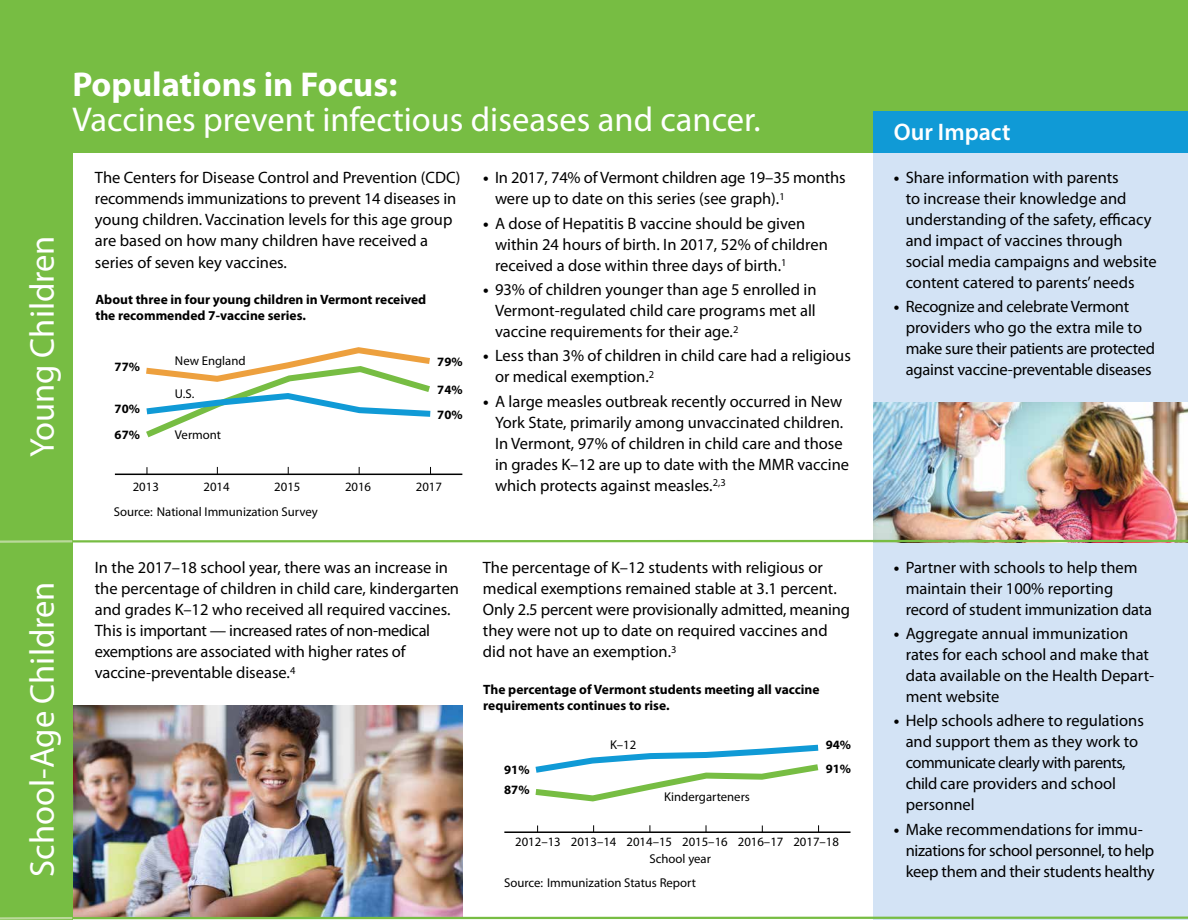
<style>
.page{position:relative;width:1188px;height:920px;background:#fff}
.page>*{position:absolute;margin:0;border:0;box-sizing:border-box;transform-origin:0 0}
.t1{font:34.5px "Myriad Pro";color:#fff}
.t2{font:700 34.5px "Myriad Pro";color:#fff}
.t3{font:600 24px "Myriad Pro";color:#fff}
.t4{font:16.5px/21px "Myriad Pro";color:#000}
.t5{font:700 13.5px/16.2px "Myriad Pro";color:#000}
.t6{font:12.75px/16.6px "Myriad Pro";color:#000;text-align:center}
.t7{font:700 12.75px "Myriad Pro";color:#000}
.s1{font-weight:700}
</style>
<div class="page">
<div style="left:873px;top:151px;width:315px;height:768px;background:#d3e3f5"></div>
<div style="left:0;top:0;width:1188px;height:152px;background:#77bd43"></div>
<img style="left:873px;top:402px;width:315px;height:136px">
<img style="left:72px;top:705px;width:391px;height:209px">
<hr style="left:115px;top:473px;width:347px;height:2px;background:#000">
<svg style="left:146px;top:347px;width:285px;height:91px"></svg>
<div style="left:873px;top:111px;width:315px;height:41px;background:#109ad6"></div>
<hr style="left:504px;top:831px;width:346px;height:1px;background:#000">
<svg style="left:535px;top:744px;width:284px;height:58px"></svg>
<div style="left:0;top:151px;width:72px;height:768px;background:#77bd43"></div>
<img style="left:0;top:538px;width:1188px;height:6px">
<svg style="left:0;top:914px;width:1188px;height:5px"></svg>
<h1 class="t1" style="left:21px;top:457px;width:223px;rotate:-90deg">Young Children</h1>
<h1 class="t2" style="left:72px;top:62px;width:327px">Populations in Focus:</h1>
<h1 class="t1" style="left:72px;top:98px;width:690px">Vaccines prevent infectious diseases and cancer.</h1>
<p class="t4" style="left:95px;top:167px;width:367px">The Centers for Disease Control and Prevention (CDC) recommends immunizations to prevent 14 diseases in young children. Vaccination levels for this age group are based on how many children have received a series of seven key vaccines.</p>
<p class="t4" style="left:495px;top:167px;width:352px;text-indent:-12px"><span class="s1">•</span> In 2017, 74% of Vermont children age 19–35 months were up to date on this series (see graph).<sup>1</sup></p>
<p class="t4" style="left:495px;top:212px;width:334px;text-indent:-12px"><span class="s1">•</span> A dose of Hepatitis B vaccine should be given within 24 hours of birth. In 2017, 52% of children received a dose within three days of birth.<sup>1</sup></p>
<p class="t4" style="left:495px;top:278px;width:323px;text-align:justify;text-indent:-12px"><span class="s1">•</span> 93% of children younger than age 5 enrolled in Vermont-regulated child care programs met all vaccine requirements for their age.<sup>2</sup></p>
<p class="t4" style="left:495px;top:345px;width:357px;text-indent:-12px"><span class="s1">•</span> Less than 3% of children in child care had a religious or medical exemption.<sup>2</sup></p>
<p class="t4" style="left:495px;top:390px;width:356px;text-indent:-12px"><span class="s1">•</span> A large measles outbreak recently occurred in New York State, primarily among unvaccinated children.<br>In Vermont, 97% of children in child care and those in grades K–12 are up to date with the MMR vaccine which protects against measles.<sup>2,3</sup></p>
<p class="t5" style="left:95px;top:290px;width:332px">About three in four young children in Vermont received the recommended 7-vaccine series.</p>
<p class="t6" style="left:175px;top:352px;width:72px">New England</p>
<p class="t6" style="left:175px;top:385px;width:21px">U.S.</p>
<p class="t7" style="left:437px;top:353px;width:27px">79%</p>
<p class="t7" style="left:115px;top:358px;width:27px">77%</p>
<p class="t7" style="left:437px;top:381px;width:27px">74%</p>
<p class="t7" style="left:115px;top:400px;width:27px">70%</p>
<p class="t7" style="left:437px;top:406px;width:27px">70%</p>
<p class="t6" style="left:175px;top:426px;width:48px">Vermont</p>
<p class="t7" style="left:115px;top:426px;width:27px">67%</p>
<p class="t6" style="left:133px;top:478px;width:28px">2013</p>
<p class="t6" style="left:204px;top:478px;width:28px">2014</p>
<p class="t6" style="left:274px;top:478px;width:28px">2015</p>
<p class="t6" style="left:345px;top:478px;width:28px">2016</p>
<p class="t6" style="left:416px;top:478px;width:28px">2017</p>
<p class="t6" style="left:114px;top:502px;width:205px">Source: National Immunization Survey</p>
<h1 class="t1" style="left:21px;top:876px;width:297px;rotate:-90deg">School-Age Children</h1>
<p class="t4" style="left:95px;top:556px;width:366px">In the 2017–18 school year, there was an increase in the percentage of children in child care, kindergarten and grades K–12 who received all required vaccines.<br>This is important — increased rates of non-medical exemptions are associated with higher rates of vaccine-preventable disease.<sup>4</sup></p>
<p class="t4" style="left:483px;top:556px;width:369px">The percentage of K–12 students with religious or medical exemptions remained stable at 3.1 percent.<br>Only 2.5 percent were provisionally admitted, meaning they were not up to date on required vaccines and did not have an exemption.<sup>3</sup></p>
<p class="t5" style="left:483px;top:680px;width:338px">The percentage of Vermont students meeting all vaccine requirements continues to rise.</p>
<p class="t6" style="left:610px;top:735px;width:28px">K–12</p>
<p class="t7" style="left:826px;top:735px;width:27px">94%</p>
<p class="t7" style="left:504px;top:761px;width:27px">91%</p>
<p class="t7" style="left:826px;top:759px;width:27px">91%</p>
<p class="t7" style="left:504px;top:781px;width:27px">87%</p>
<p class="t6" style="left:664px;top:787px;width:87px">Kindergarteners</p>
<p class="t6" style="left:515px;top:832px;width:325px">2012–13 2013–14 2014–15 2015–16 2016–17 2017–18<br>School year</p>
<p class="t6" style="left:504px;top:873px;width:193px">Source: Immunization Status Report</p>
<h2 class="t3" style="left:894px;top:117px;width:118px">Our Impact</h2>
<p class="t4" style="left:906px;top:166px;width:253px;text-indent:-12px"><span class="s1">•</span> Share information with parents<br>to increase their knowledge and understanding of the safety, efficacy and impact of vaccines through social media campaigns and website content catered to parents’ needs</p>
<p class="t4" style="left:906px;top:295px;width:251px;text-indent:-12px"><span class="s1">•</span> Recognize and celebrate Vermont providers who go the extra mile to make sure their patients are protected against vaccine-preventable diseases</p>
<p class="t4" style="left:906px;top:556px;width:248px;text-indent:-12px"><span class="s1">•</span> Partner with schools to help them maintain their 100% reporting record of student immunization data</p>
<p class="t4" style="left:906px;top:622px;width:250px;text-indent:-12px"><span class="s1">•</span> Aggregate annual immunization rates for each school and make that data available on the Health Depart&shy;ment website</p>
<p class="t4" style="left:906px;top:709px;width:240px;text-indent:-12px"><span class="s1">•</span> Help schools adhere to regulations and support them as they work to communicate clearly with parents, child care providers and school personnel</p>
<p class="t4" style="left:906px;top:817px;width:250px;text-indent:-12px"><span class="s1">•</span> Make recommendations for immu&shy;nizations for school personnel, to help keep them and their students healthy</p>
</div>
